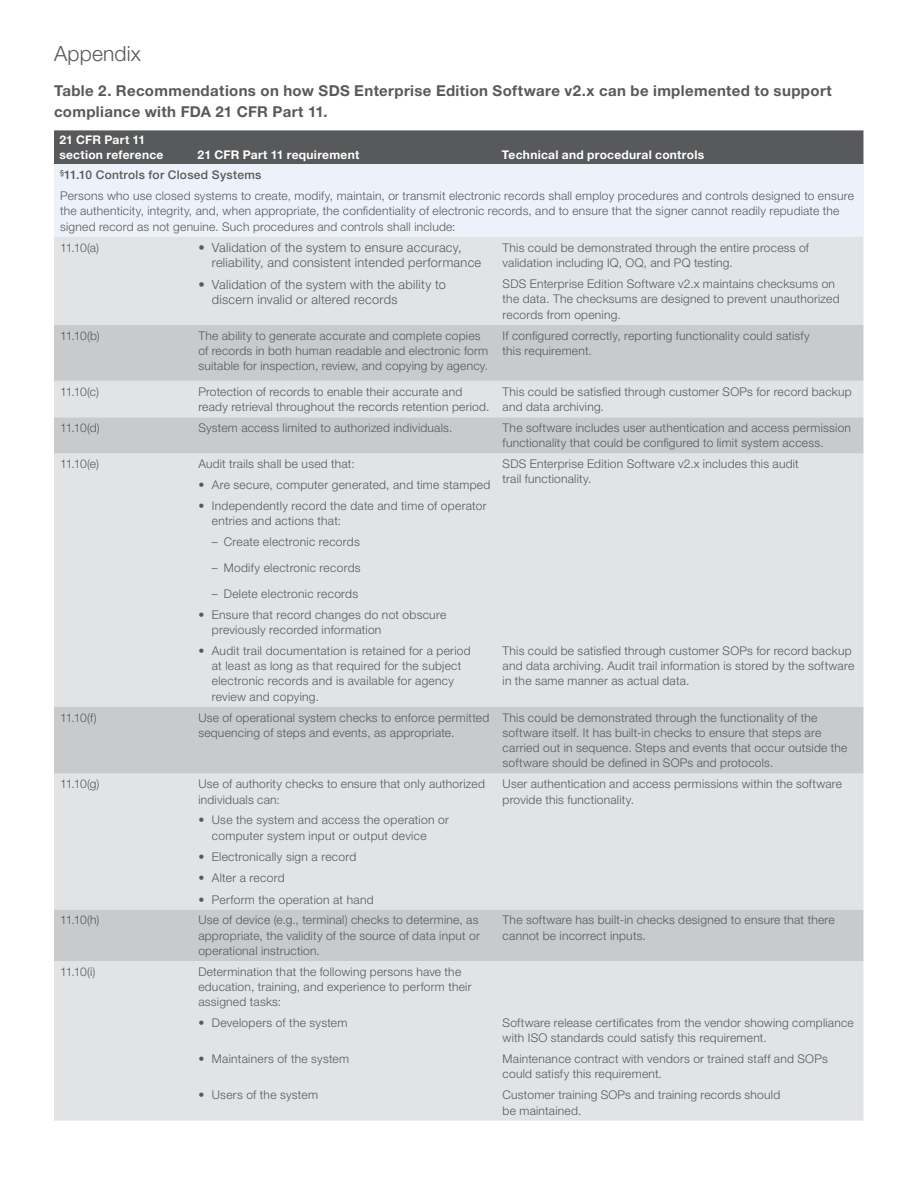
<style>
.page{position:relative;width:918px;height:1188px;background:#fff}
.page>*{position:absolute;margin:0;border:0;box-sizing:border-box;transform-origin:0 0}
.t1{font:300 21px "Helvetica Neue LT Std";letter-spacing:.01em;color:#58595b}
.t2{font:700 15px/21px "Helvetica Neue LT Std";letter-spacing:.025em;color:#58595b}
.t3{font:300 12.75px/15.3px "Helvetica Neue LT Std";letter-spacing:.02em;color:#58595b}
.t4{font:300 12px/15.3px "Helvetica Neue LT Std";letter-spacing:.02em;color:#58595b}
.t5{font:700 12px/14.4px "Helvetica Neue LT Std";letter-spacing:.025em;color:#fff}
.s1{font-weight:500}
</style>
<div class="page">
<div style="left:54px;top:130px;width:809px;height:34px;background:#58595b"></div>
<div style="left:54px;top:164px;width:809px;height:73px;background:#edf2fa"></div>
<div style="left:54px;top:237px;width:809px;height:884px;background:#e2e3e4"></div>
<svg style="left:54px;top:325px;width:809px;height:636px;background:#d9dadc"></svg>
<h1 class="t1" style="left:54px;top:41px;width:89px">Appendix</h1>
<p class="t2" style="left:54px;top:80px;width:779px">Table 2. Recommendations on how SDS Enterprise Edition Software v2.x can be implemented to support compliance with FDA 21 CFR Part 11.</p>
<p class="t5" style="left:59px;top:133px;width:106px">21 CFR Part 11 section reference</p>
<p class="t5" style="left:198px;top:147px;width:163px">21 CFR Part 11 requirement</p>
<p class="t5" style="left:502px;top:147px;width:204px">Technical and procedural controls</p>
<p class="t4" style="left:60px;top:164px;width:795px;line-height:21.3px"><sup>§</sup><span class="s1">11.10 Controls for Closed Systems<br></span>Persons who use closed systems to create, modify, maintain, or transmit electronic records shall employ procedures and controls designed to ensure</p>
<p class="t4" style="left:60px;top:203px;width:781px">the authenticity, integrity, and, when appropriate, the confidentiality of electronic records, and to ensure that the signer cannot readily repudiate the signed record as not genuine. Such procedures and controls shall include:</p>
<p class="t4" style="left:60px;top:239px;width:40px">11.10(a)</p>
<p class="t3" style="left:212px;top:240px;width:271px;text-indent:-14px">• Validation of the system to ensure accuracy, reliability, and consistent intended performance</p>
<p class="t4" style="left:503px;top:239px;width:308px">This could be demonstrated through the entire process of validation including IQ, OQ, and PQ testing.</p>
<p class="t3" style="left:212px;top:276px;width:236px;text-indent:-14px">• Validation of the system with the ability to discern invalid or altered records</p>
<p class="t4" style="left:503px;top:276px;width:338px">SDS Enterprise Edition Software v2.x maintains checksums on the data. The checksums are designed to prevent unauthorized records from opening.</p>
<p class="t4" style="left:60px;top:327px;width:41px">11.10(b)</p>
<p class="t4" style="left:198px;top:327px;width:291px">The ability to generate accurate and complete copies of records in both human readable and electronic form suitable for inspection, review, and copying by agency.</p>
<p class="t4" style="left:503px;top:327px;width:309px">If configured correctly, reporting functionality could satisfy this requirement.</p>
<p class="t4" style="left:60px;top:383px;width:40px">11.10(c)</p>
<p class="t4" style="left:198px;top:383px;width:292px">Protection of records to enable their accurate and ready retrieval throughout the records retention period.</p>
<p class="t4" style="left:503px;top:383px;width:351px">This could be satisfied through customer SOPs for record backup and data archiving.</p>
<p class="t4" style="left:60px;top:420px;width:41px">11.10(d)</p>
<p class="t4" style="left:198px;top:420px;width:256px">System access limited to authorized individuals.</p>
<p class="t4" style="left:503px;top:420px;width:350px">The software includes user authentication and access permission functionality that could be configured to limit system access.</p>
<p class="t4" style="left:60px;top:456px;width:40px">11.10(e)</p>
<p class="t4" style="left:198px;top:456px;width:158px">Audit trails shall be used that:</p>
<p class="t4" style="left:503px;top:456px;width:298px">SDS Enterprise Edition Software v2.x includes this audit trail functionality.</p>
<p class="t4" style="left:198px;top:477px;width:294px">• Are secure, computer generated, and time stamped</p>
<p class="t4" style="left:212px;top:498px;width:276px;text-indent:-14px">• Independently record the date and time of operator entries and actions that:</p>
<p class="t4" style="left:212px;top:534px;width:149px">– Create electronic records</p>
<p class="t4" style="left:212px;top:560px;width:150px">– Modify electronic records</p>
<p class="t4" style="left:212px;top:586px;width:148px">– Delete electronic records</p>
<p class="t4" style="left:212px;top:607px;width:236px;text-indent:-14px">• Ensure that record changes do not obscure previously recorded information</p>
<p class="t4" style="left:212px;top:643px;width:260px;text-indent:-14px">• Audit trail documentation is retained for a period at least as long as that required for the subject electronic records and is available for agency review and copying.</p>
<p class="t4" style="left:503px;top:643px;width:353px">This could be satisfied through customer SOPs for record backup and data archiving. Audit trail information is stored by the software in the same manner as actual data.</p>
<p class="t4" style="left:60px;top:709px;width:38px">11.10(f)</p>
<p class="t4" style="left:198px;top:709px;width:293px">Use of operational system checks to enforce permitted sequencing of steps and events, as appropriate.</p>
<p class="t4" style="left:503px;top:709px;width:346px">This could be demonstrated through the functionality of the software itself. It has built-in checks to ensure that steps are carried out in sequence. Steps and events that occur outside the software should be defined in SOPs and protocols.</p>
<p class="t4" style="left:60px;top:776px;width:41px">11.10(g)</p>
<p class="t4" style="left:198px;top:776px;width:288px">Use of authority checks to ensure that only authorized individuals can:</p>
<p class="t4" style="left:503px;top:776px;width:341px">User authentication and access permissions within the software provide this functionality.</p>
<p class="t4" style="left:212px;top:812px;width:238px;text-indent:-14px">• Use the system and access the operation or computer system input or output device</p>
<p class="t4" style="left:198px;top:849px;width:159px">• Electronically sign a record</p>
<p class="t4" style="left:198px;top:870px;width:88px">• Alter a record</p>
<p class="t4" style="left:198px;top:891px;width:177px">• Perform the operation at hand</p>
<p class="t4" style="left:60px;top:912px;width:41px">11.10(h)</p>
<p class="t4" style="left:198px;top:912px;width:283px;text-align:justify">Use of device (e.g., terminal) checks to determine, as appropriate, the validity of the source of data input or operational instruction.</p>
<p class="t4" style="left:503px;top:912px;width:334px">The software has built-in checks designed to ensure that there cannot be incorrect inputs.</p>
<p class="t4" style="left:60px;top:964px;width:37px">11.10(i)</p>
<p class="t4" style="left:198px;top:964px;width:275px">Determination that the following persons have the education, training, and experience to perform their assigned tasks:</p>
<p class="t4" style="left:198px;top:1015px;width:151px">• Developers of the system</p>
<p class="t4" style="left:503px;top:1015px;width:353px">Software release certificates from the vendor showing compliance with ISO standards could satisfy this requirement.</p>
<p class="t4" style="left:198px;top:1051px;width:152px">• Maintainers of the system</p>
<p class="t4" style="left:503px;top:1051px;width:327px">Maintenance contract with vendors or trained staff and SOPs could satisfy this requirement.</p>
<p class="t4" style="left:198px;top:1087px;width:121px">• Users of the system</p>
<p class="t4" style="left:503px;top:1087px;width:279px">Customer training SOPs and training records should be maintained.</p>
</div>
